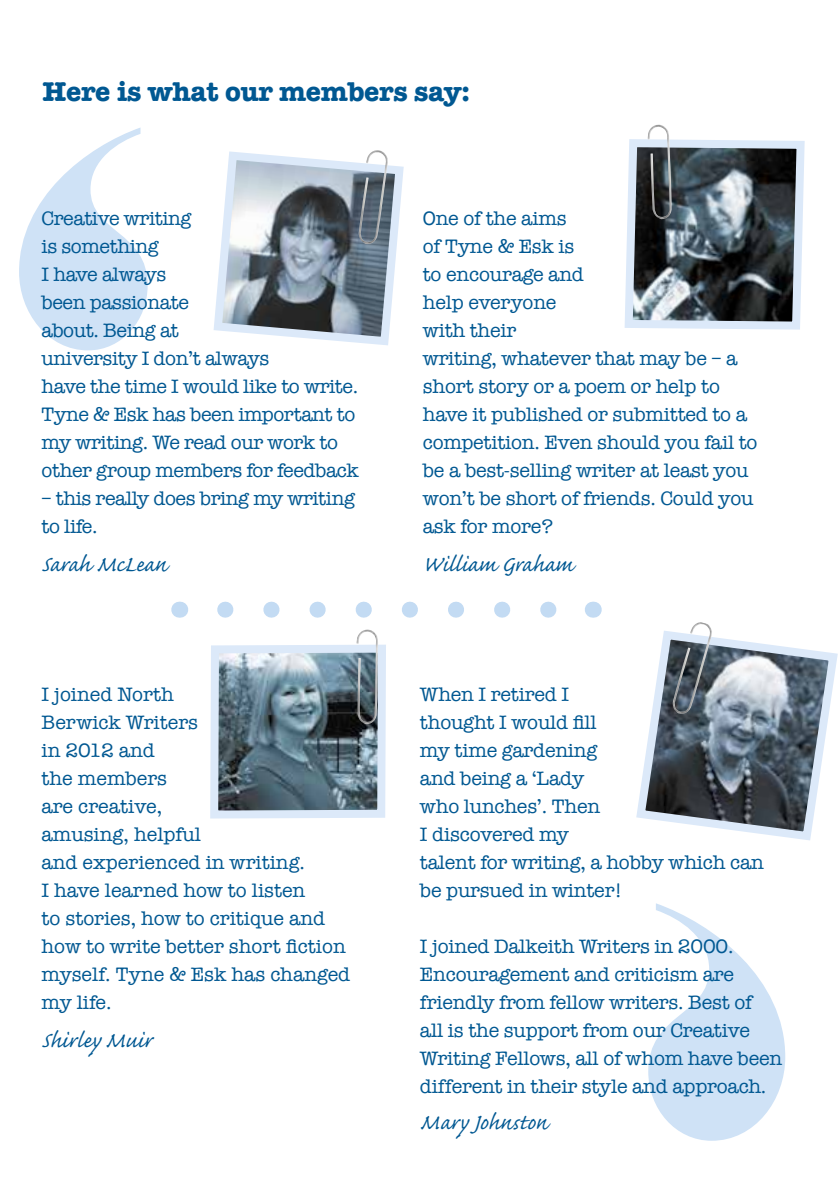
<style>
.page{position:relative;width:840px;height:1191px;background:#fff}
.page>*{position:absolute;margin:0;border:0;box-sizing:border-box;transform-origin:0 0}
.t1{font:28px "Caflisch Script";color:#005892}
.t2{font:700 28px "American Typewriter";letter-spacing:-.01em;color:#005892}
.t3{font:20px/28px "American Typewriter";letter-spacing:-.01em;color:#005892}
</style>
<div class="page">
<svg style="left:648px;top:903px;width:136px;height:237px"></svg>
<svg style="left:225px;top:601px;width:332px;height:16px"></svg>
<svg style="left:179px;top:601px;width:1px;height:16px"></svg>
<svg style="left:592px;top:601px;width:1px;height:16px"></svg>
<svg style="left:636px;top:629px;width:202px;height:212px"></svg>
<img style="left:671px;top:622px;width:40px;height:93px">
<svg style="left:624px;top:139px;width:181px;height:191px;background:#656e75"></svg>
<img style="left:645px;top:125px;width:26px;height:94px">
<svg style="left:19px;top:128px;width:128px;height:222px"></svg>
<svg style="left:213px;top:151px;width:191px;height:195px"></svg>
<img style="left:358px;top:150px;width:29px;height:95px">
<svg style="left:210px;top:644px;width:176px;height:175px;background:#798d99"></svg>
<img style="left:355px;top:629px;width:23px;height:95px">
<h1 class="t2" style="left:43px;top:67px;width:429px">Here is what our members say:</h1>
<p class="t3" style="left:41px;top:203px;width:318px">Creative writing<br>is something<br>I have always<br>been passionate<br>about. Being at<br>university I don’t always<br>have the time I would like to write.<br>Tyne &amp; Esk has been important to my writing. We read our work to other group members for feedback</p>
<p class="t3" style="left:41px;top:483px;width:315px">– this really does bring my writing to life.</p>
<h1 class="t1" style="left:41px;top:550px;width:127px">Sarah McLean</h1>
<p class="t3" style="left:41px;top:679px;width:310px">I joined North<br>Berwick Writers<br>in 2012 and<br>the members<br>are creative,<br>amusing, helpful<br>and experienced in writing.<br>I have learned how to listen<br>to stories, how to critique and how to write better short fiction myself. Tyne &amp; Esk has changed my life.</p>
<h1 class="t1" style="left:41px;top:1026px;width:112px">Shirley Muir</h1>
<p class="t3" style="left:422px;top:203px;width:336px">One of the aims<br>of Tyne &amp; Esk is<br>to encourage and<br>help everyone<br>with their<br>writing, whatever that may be – a short story or a poem or help to have it published or submitted to a competition. Even should you fail to be a best-selling writer at least you won’t be short of friends. Could you ask for more?</p>
<h1 class="t1" style="left:422px;top:550px;width:152px">William Graham</h1>
<p class="t3" style="left:420px;top:679px;width:345px">When I retired I<br>thought I would fill<br>my time gardening<br>and being a ‘Lady<br>who lunches’. Then<br>I discovered my<br>talent for writing, a hobby which can be pursued in winter!</p>
<p class="t3" style="left:420px;top:931px;width:363px">I joined Dalkeith Writers in 2000.<br>Encouragement and criticism are friendly from fellow writers. Best of<br>all is the support from our Creative Writing Fellows, all of whom have been different in their style and approach.</p>
<h1 class="t1" style="left:420px;top:1108px;width:129px">Mary Johnston</h1>
</div>
